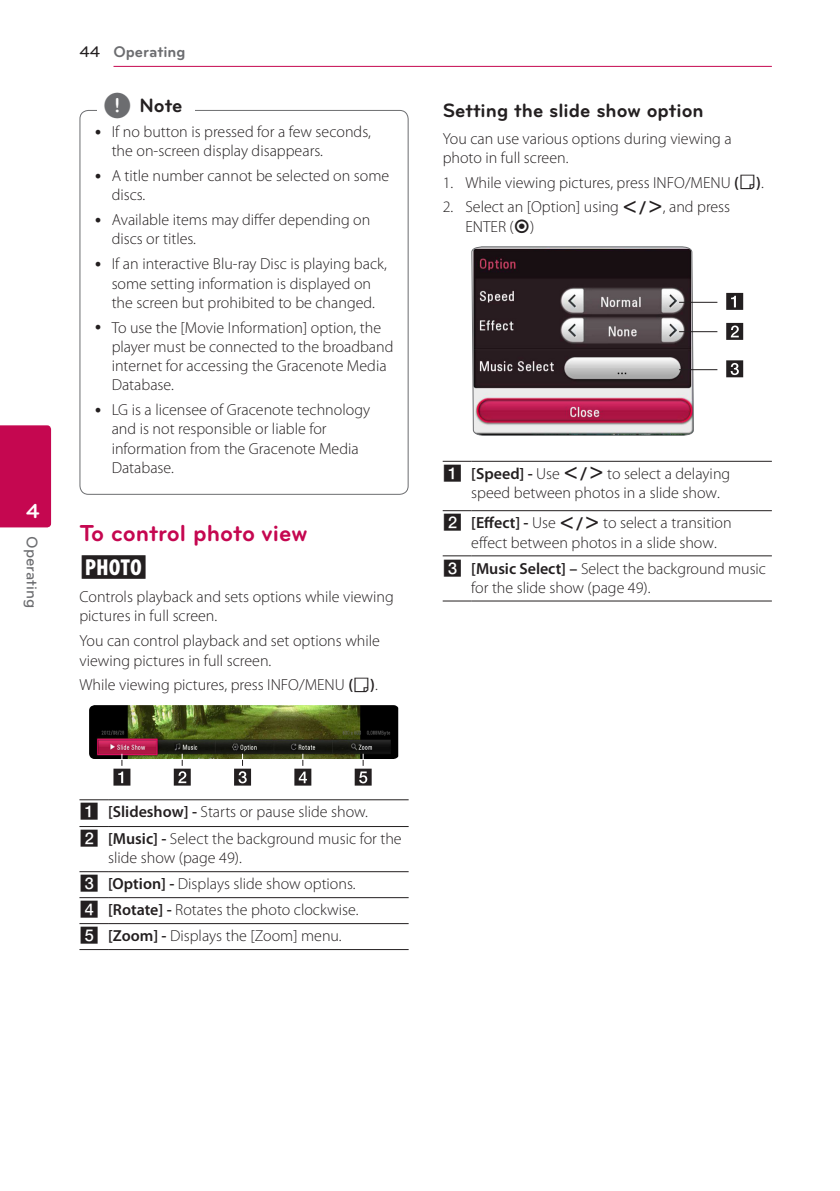
<style>
.page{position:relative;width:840px;height:1191px;background:#fff}
.page>*{position:absolute;margin:0;border:0;box-sizing:border-box;transform-origin:0 0}
.Title_2{font:700 24px "Bryant LG";color:#c50750}
.Content_text_Light{font:24px "UPSYS Common";color:#231f20}
.t1{font:700 21px "Bryant LG";color:#fff}
.Title_3{font:700 20px "Bryant LG";color:#231f20}
.Content_text_Light-2{font:300 16px/19.2px "Myriad Pro";color:#231f20}
.Content_text_SemiBol{font:300 16px/19.2px "Myriad Pro";color:#231f20}
.Content_text_Num{font:300 16px/19.2px "Myriad Pro";color:#231f20}
.t2{font:700 16px "Bryant LG";color:#6c6d70}
.t3{font:500 16px "Bryant LG";color:#6c6d70}
.Content_text_Light-3{font:16px "UPSYS Boxed Number";color:#231f20}
.s1{font-weight:500;color:#231f20}
.s2{font-family:"UPSYS Common";font-weight:400;font-size:30px;color:#6c6d70}
.s3{font-weight:600}
.s4{font-family:"UPSYS Common";font-weight:400}
</style>
<div class="page">
<hr style="left:113px;top:66px;width:658px;height:1px;background:#c50750">
<div style="left:0;top:425px;width:51px;height:102px;background:#c50750"></div>
<div style="left:79px;top:110px;width:329px;height:385px;border:1px solid #6c6d70;border-radius:9px"></div>
<div style="left:97px;top:102px;width:97px;height:20px;background:#fff"></div>
<img style="left:89px;top:705px;width:309px;height:54px">
<svg style="left:174px;top:754px;width:17px;height:31px"></svg>
<svg style="left:113px;top:754px;width:17px;height:31px"></svg>
<svg style="left:234px;top:754px;width:17px;height:31px"></svg>
<svg style="left:294px;top:754px;width:17px;height:31px"></svg>
<svg style="left:354px;top:754px;width:17px;height:31px"></svg>
<hr style="left:108px;top:923px;width:300px;height:1px;background:#231f20">
<svg style="left:79px;top:949px;width:29px;height:1px"></svg>
<hr style="left:108px;top:949px;width:300px;height:1px;background:#231f20">
<svg style="left:79px;top:799px;width:29px;height:1px"></svg>
<hr style="left:108px;top:799px;width:300px;height:1px;background:#231f20">
<svg style="left:79px;top:826px;width:29px;height:1px"></svg>
<hr style="left:108px;top:826px;width:300px;height:1px;background:#231f20">
<svg style="left:79px;top:871px;width:29px;height:1px"></svg>
<hr style="left:108px;top:871px;width:300px;height:1px;background:#231f20">
<svg style="left:79px;top:897px;width:29px;height:1px"></svg>
<hr style="left:108px;top:897px;width:300px;height:1px;background:#231f20">
<svg style="left:79px;top:923px;width:29px;height:1px"></svg>
<svg style="left:470px;top:65px;width:224px;height:537px"></svg>
<svg style="left:726px;top:293px;width:16px;height:17px"></svg>
<svg style="left:726px;top:360px;width:16px;height:17px"></svg>
<svg style="left:726px;top:323px;width:16px;height:17px"></svg>
<hr style="left:678px;top:302px;width:39px;height:1px;background:#231f20">
<hr style="left:678px;top:331px;width:39px;height:1px;background:#231f20">
<hr style="left:678px;top:369px;width:39px;height:1px;background:#231f20">
<svg style="left:442px;top:461px;width:29px;height:1px"></svg>
<hr style="left:471px;top:461px;width:300px;height:1px;background:#231f20">
<svg style="left:442px;top:510px;width:29px;height:1px"></svg>
<hr style="left:471px;top:510px;width:300px;height:1px;background:#231f20">
<svg style="left:442px;top:555px;width:29px;height:1px"></svg>
<hr style="left:471px;top:555px;width:300px;height:1px;background:#231f20">
<svg style="left:442px;top:600px;width:29px;height:1px"></svg>
<hr style="left:471px;top:600px;width:300px;height:1px;background:#231f20">
<h2 class="t1" style="left:26px;top:498px;width:15px">4</h2>
<p class="t3" style="left:42px;top:536px;width:73px;rotate:90deg">Operating</p>
<p class="t2" style="left:79px;top:42px;width:108px"><span class="s1">44</span> Operating</p>
<p class="Title_3" style="left:103px;top:93px;width:81px"><span class="s2">,</span> Note</p>
<p class="Content_text_Light-2" style="left:112px;top:122px;width:260px">If no button is pressed for a few seconds, the on-screen display disappears.</p>
<p class="Content_text_Light-2" style="left:112px;top:166px;width:279px">A title number cannot be selected on some discs.</p>
<p class="Content_text_Light-2" style="left:112px;top:210px;width:260px">Available items may differ depending on discs or titles.</p>
<p class="Content_text_Light-2" style="left:112px;top:254px;width:277px">If an interactive Blu-ray Disc is playing back, some setting information is displayed on the screen but prohibited to be changed.</p>
<p class="Content_text_Light-2" style="left:112px;top:317px;width:283px">To use the [Movie Information] option, the player must be connected to the broadband internet for accessing the Gracenote Media Database.</p>
<p class="Content_text_Light-2" style="left:112px;top:400px;width:260px">LG is a licensee of Gracenote technology and is not responsible or liable for information from the Gracenote Media<br>Database.</p>
<p class="Title_2" style="left:79px;top:518px;width:229px">To control photo view</p>
<p class="Content_text_Light" style="left:79px;top:552px;width:70px">i</p>
<p class="Content_text_Light-2" style="left:79px;top:587px;width:315px">Controls playback and sets options while viewing pictures in full screen.</p>
<p class="Content_text_Light-2" style="left:79px;top:631px;width:302px">You can control playback and set options while viewing pictures in full screen.</p>
<p class="Content_text_Num" style="left:79px;top:675px;width:300px">While viewing pictures, press INFO/MENU <span class="s3">(</span><span class="s4">m</span><span class="s3">)</span>.</p>
<p class="Title_3" style="left:442px;top:98px;width:262px">Setting the slide show option</p>
<p class="Content_text_Light-2" style="left:442px;top:128px;width:290px">You can use various options during viewing a photo in full screen.</p>
<p class="Content_text_Num" style="left:442px;top:172px;width:322px">1. While viewing pictures, press INFO/MENU <span class="s3">(</span><span class="s4">m</span><span class="s3">)</span>.</p>
<p class="Content_text_Num" style="left:465px;top:197px;width:266px;text-indent:-23px">2. Select an [Option] using <span class="s4">A/D</span>, and press<br>ENTER (<span class="s4">b</span>)</p>
<p class="Content_text_Light-3" style="left:442px;top:464px;width:21px">A</p>
<p class="Content_text_SemiBol" style="left:471px;top:464px;width:260px"><span class="s3">[Speed] -</span> Use <span class="s4">A/D</span> to select a delaying speed between photos in a slide show.</p>
<p class="Content_text_Light-3" style="left:442px;top:514px;width:21px">B</p>
<p class="Content_text_SemiBol" style="left:471px;top:513px;width:262px"><span class="s3">[Effect] -</span> Use <span class="s4">A/D</span> to select a transition effect between photos in a slide show.</p>
<p class="Content_text_Light-3" style="left:442px;top:559px;width:21px">C</p>
<p class="Content_text_Light-2" style="left:471px;top:558px;width:296px"><span class="s3">[Music Select] –</span> Select the background music for the slide show (page 49).</p>
<p class="Content_text_Light-3" style="left:79px;top:803px;width:21px">A</p>
<p class="Content_text_Light-2" style="left:108px;top:802px;width:261px"><span class="s3">[Slideshow] -</span> Starts or pause slide show.</p>
<p class="Content_text_Light-3" style="left:79px;top:830px;width:21px">B</p>
<p class="Content_text_Light-2" style="left:108px;top:829px;width:295px"><span class="s3">[Music] -</span> Select the background music for the slide show (page 49).</p>
<p class="Content_text_Light-3" style="left:79px;top:875px;width:21px">C</p>
<p class="Content_text_Light-2" style="left:108px;top:874px;width:249px"><span class="s3">[Option] -</span> Displays slide show options.</p>
<p class="Content_text_Light-3" style="left:79px;top:901px;width:21px">D</p>
<p class="Content_text_Light-2" style="left:108px;top:900px;width:252px"><span class="s3">[Rotate] -</span> Rotates the photo clockwise.</p>
<p class="Content_text_Light-3" style="left:79px;top:927px;width:21px">E</p>
<p class="Content_text_Light-2" style="left:108px;top:926px;width:235px"><span class="s3">[Zoom] -</span> Displays the [Zoom] menu.</p>
</div>
